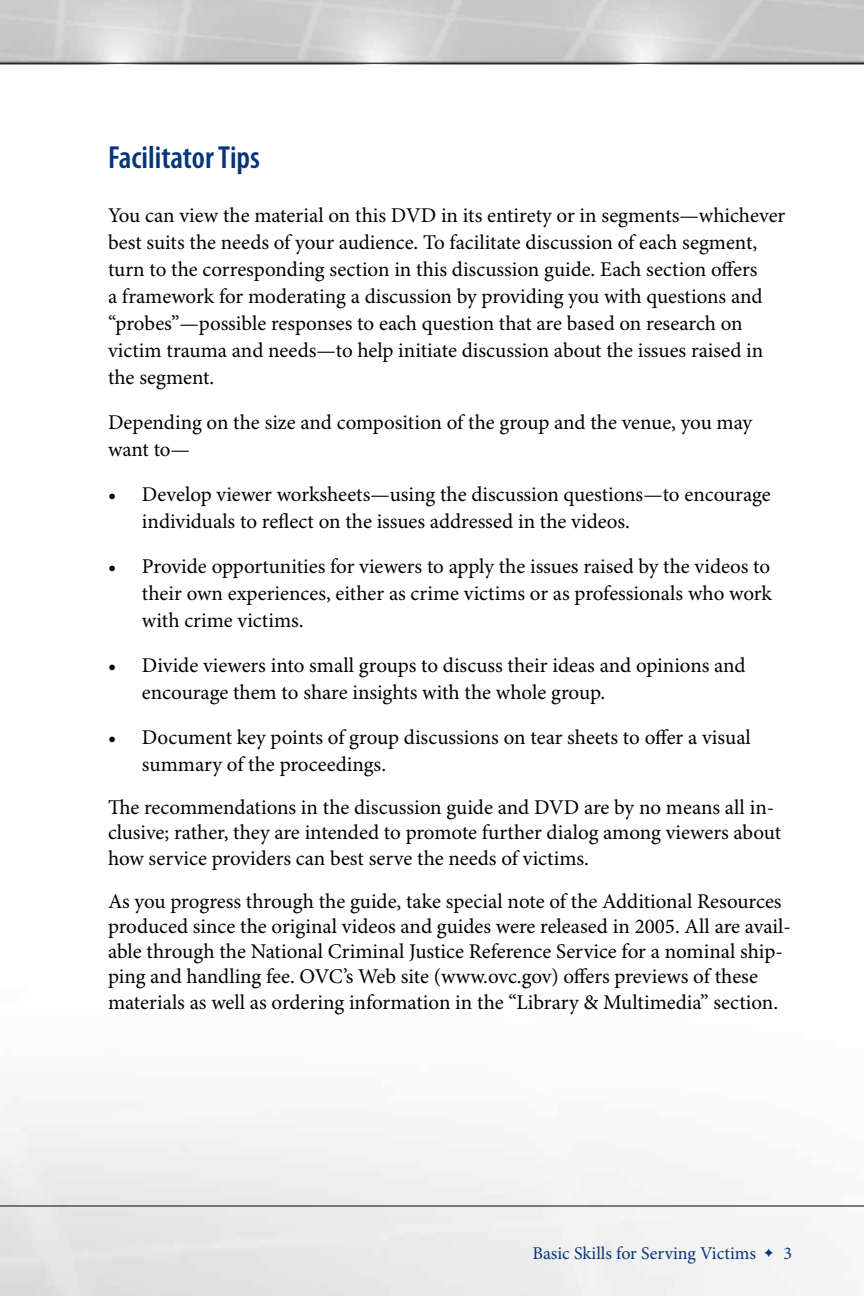
<style>
.page{position:relative;width:864px;height:1296px;background:#fff}
.page>*{position:absolute;margin:0;border:0;box-sizing:border-box;transform-origin:0 0}
.t1{font:600 condensed 32px "Myriad Pro";color:#06357a}
.t2{font:21px/27px "Minion Pro";color:#000}
.t3{font:18px "Minion Pro";color:#06357a}
</style>
<div class="page">
<img style="left:0;top:0;width:864px;height:65px">
<hr style="left:0;top:63px;width:864px;height:1px;background:#000">
<hr style="left:0;top:1206px;width:864px;height:1px;background:#000">
<svg style="left:765px;top:1249px;width:8px;height:8px"></svg>
<h1 class="t1" style="left:108px;top:140px;width:154px">Facilitator Tips</h1>
<p class="t2" style="left:108px;top:203px;width:679px">You can view the material on this DVD in its entirety or in segments—whichever best suits the needs of your audience. To facilitate discussion of each segment, turn to the corresponding section in this discussion guide. Each section offers<br>a framework for moderating a discussion by providing you with questions and “probes”—possible responses to each question that are based on research on victim trauma and needs—to help initiate discussion about the issues raised in the segment.</p>
<p class="t2" style="left:108px;top:410px;width:646px">Depending on the size and composition of the group and the venue, you may want to—</p>
<p class="t2" style="left:142px;top:482px;width:630px;text-indent:-34px">• Develop viewer worksheets—using the discussion questions—to encourage individuals to reflect on the issues addressed in the videos.</p>
<p class="t2" style="left:142px;top:554px;width:631px;text-align:justify">Provide opportunities for viewers to apply the issues raised by the videos to their own experiences, either as crime victims or as professionals who work with crime victims.</p>
<p class="t2" style="left:142px;top:653px;width:605px">Divide viewers into small groups to discuss their ideas and opinions and encourage them to share insights with the whole group.</p>
<p class="t2" style="left:142px;top:725px;width:610px">Document key points of group discussions on tear sheets to offer a visual summary of the proceedings.</p>
<p class="t2" style="left:108px;top:554px;width:10px">•</p>
<p class="t2" style="left:108px;top:653px;width:10px">•</p>
<p class="t2" style="left:108px;top:725px;width:10px">•</p>
<p class="t2" style="left:108px;top:796px;width:675px;line-height:25.2px">The recommendations in the discussion guide and DVD are by no means all in&shy;clusive; rather, they are intended to promote further dialog among viewers about how service providers can best serve the needs of victims.</p>
<p class="t2" style="left:108px;top:889px;width:685px;line-height:25.2px">As you progress through the guide, take special note of the Additional Resources produced since the original videos and guides were released in 2005. All are avail&shy;able through the National Criminal Justice Reference Service for a nominal ship&shy;ping and handling fee. OVC’s Web site (www.ovc.gov) offers previews of these materials as well as ordering information in the “Library &amp; Multimedia” section.</p>
<p class="t3" style="left:532px;top:1243px;width:225px">Basic Skills for Serving Victims</p>
<p class="t3" style="left:783px;top:1243px;width:10px">3</p>
</div>
